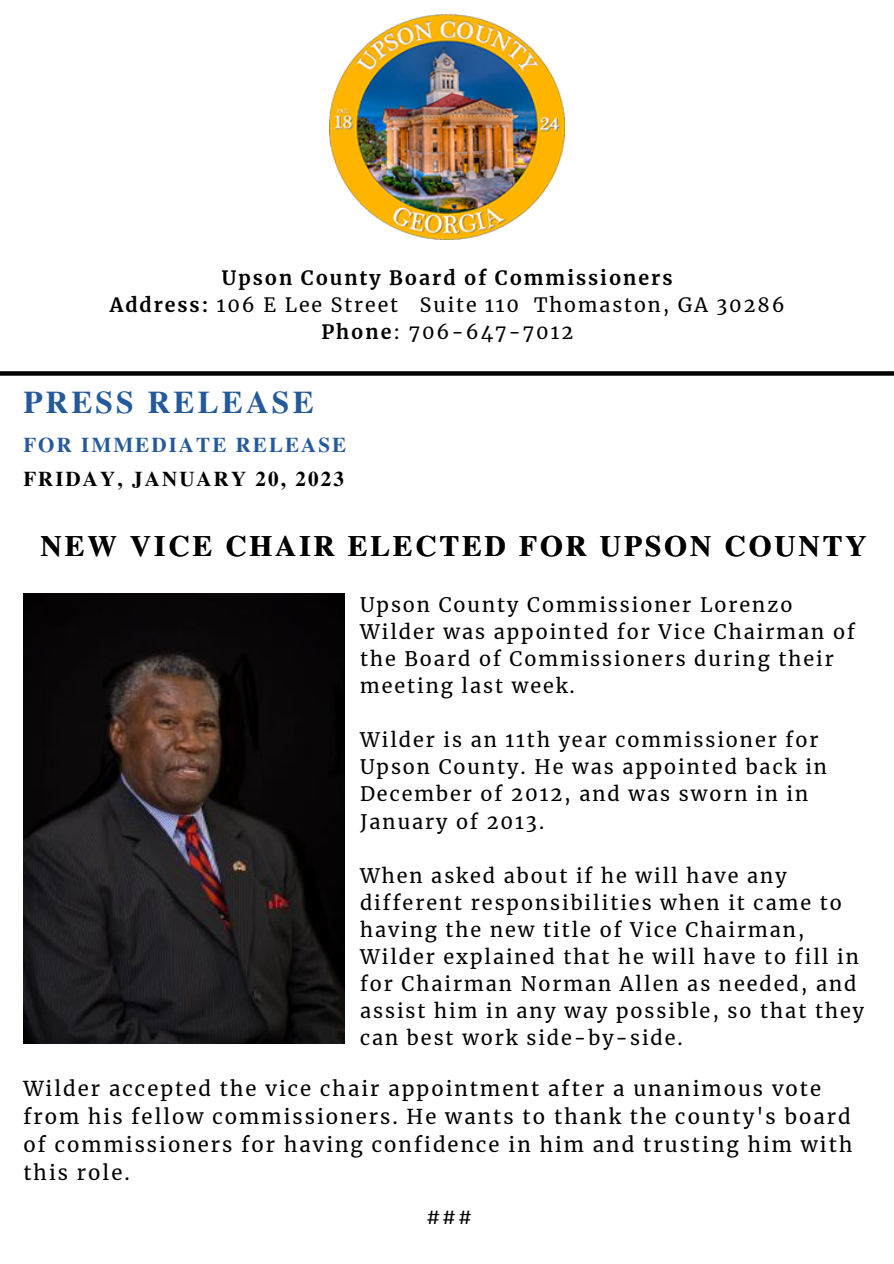
<style>
.page{position:relative;width:894px;height:1264px;background:#fff}
.page>*{position:absolute;margin:0;border:0;box-sizing:border-box;transform-origin:0 0}
.t1{font:700 31.5px "Free Serif";letter-spacing:.1em;color:#245a9a}
.t2{font:700 29.4px "Free Serif";letter-spacing:.1em;color:#000}
.t3{font:700 21px "Free Serif";letter-spacing:.1em;color:#000}
.t4{font:700 21px "Free Serif";letter-spacing:.1em;color:#245a9a}
.t5{font:20.25px/28.2px "Merriweather";letter-spacing:.1em;color:#000}
.t6{font:italic 20.25px "Merriweather";color:#000}
.t7{font:19.8px/27px "Merriweather";letter-spacing:.1em;color:#000}
.t8{font:19.5px/27px "Merriweather";letter-spacing:.1em;color:#000;text-align:center}
.s1{font-weight:700}
</style>
<div class="page">
<img style="left:329px;top:15px;width:235px;height:224px">
<div style="left:0;top:371px;width:893px;height:5px;background:#000"></div>
<img style="left:23px;top:594px;width:321px;height:449px">
<p class="t8" style="left:110px;top:264px;width:676px"><span class="s1">Upson County Board of Commissioners<br>Address:</span> 106 E Lee Street Suite 110 Thomaston, GA 30286<br><span class="s1">Phone</span>: 706-647-7012</p>
<h1 class="t1" style="left:23px;top:384px;width:292px">PRESS RELEASE</h1>
<p class="t4" style="left:23px;top:433px;width:324px">FOR IMMEDIATE RELEASE</p>
<p class="t3" style="left:23px;top:467px;width:322px">FRIDAY, JANUARY 20, 2023</p>
<h2 class="t2" style="left:41px;top:529px;width:827px">NEW VICE CHAIR ELECTED FOR UPSON COUNTY</h2>
<p class="t7" style="left:360px;top:591px;width:496px">Upson County Commissioner Lorenzo Wilder was appointed for Vice Chairman of the Board of Commissioners during their meeting last week.</p>
<p class="t7" style="left:360px;top:726px;width:468px">Wilder is an 11th year commissioner for<br>Upson County. He was appointed back in<br>December of 2012, and was sworn in in<br>January of 2013.</p>
<p class="t7" style="left:360px;top:862px;width:505px">When asked about if he will have any different responsibilities when it came to having the new title of Vice Chairman, Wilder explained that he will have to fill in for Chairman Norman Allen as needed, and assist him in any way possible, so that they can best work side-by-side.</p>
<p class="t5" style="left:23px;top:1074px;width:830px">Wilder accepted the vice chair appointment after a unanimous vote from his fellow commissioners. He wants to thank the county's board of commissioners for having confidence in him and trusting him with this role.</p>
<p class="t6" style="left:426px;top:1203px;width:47px">###</p>
</div>
